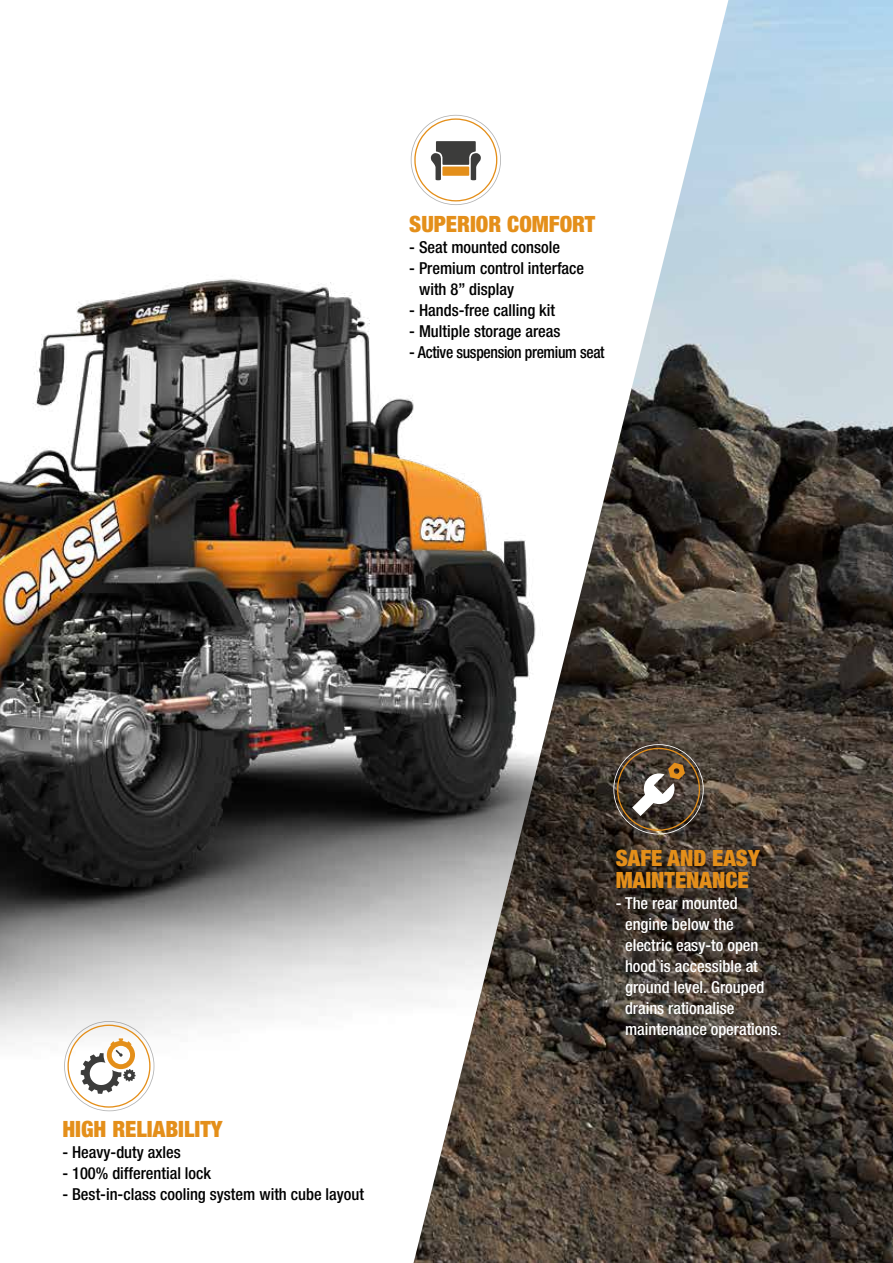
<style>
.page{position:relative;width:893px;height:1263px;background:#fff}
.page>*{position:absolute;margin:0;border:0;box-sizing:border-box;transform-origin:0 0}
.t1{font:900 condensed 22.5px/22.5px "Helvetica Neue LT Std";color:#e48f1a}
.t2{font:500 condensed 16.5px/21px "Helvetica Neue LT Std";color:#000}
.t3{font:500 condensed 16.5px/21px "Helvetica Neue LT Std";color:#fff}
.t4{font:500 condensed 16.5px "Helvetica Neue LT Std";letter-spacing:-.02em;color:#000}
</style>
<div class="page">
<img style="left:413px;top:0;width:480px;height:1263px">
<img style="left:0;top:120px;width:634px;height:1094px">
<svg style="left:411px;top:115px;width:90px;height:90px"></svg>
<svg style="left:64px;top:1021px;width:90px;height:90px"></svg>
<svg style="left:613px;top:744px;width:91px;height:90px;background:#635648"></svg>
<h1 class="t1" style="left:409px;top:213px;width:187px">SUPERIOR COMFORT</h1>
<p class="t2" style="left:409px;top:237px;width:152px">- Seat mounted console</p>
<p class="t2" style="left:419px;top:258px;width:167px;text-indent:-10px">- Premium control interface with 8’’ display</p>
<p class="t2" style="left:409px;top:300px;width:147px">- Hands-free calling kit</p>
<p class="t2" style="left:409px;top:321px;width:153px">- Multiple storage areas</p>
<p class="t4" style="left:409px;top:343px;width:197px">- Active suspension premium seat</p>
<h1 class="t1" style="left:62px;top:1117px;width:162px">HIGH RELIABILITY</h1>
<p class="t2" style="left:62px;top:1141px;width:120px">- Heavy-duty axles</p>
<p class="t2" style="left:62px;top:1162px;width:150px">- 100% differential lock</p>
<p class="t2" style="left:62px;top:1183px;width:303px">- Best-in-class cooling system with cube layout</p>
<h1 class="t1" style="left:616px;top:846px;width:145px">SAFE AND EASY<br>MAINTENANCE</h1>
<p class="t3" style="left:625px;top:892px;width:158px;text-indent:-9px">- The rear mounted engine below the electric easy-to open hood is accessible at ground level. Grouped drains rationalise maintenance operations.</p>
</div>
